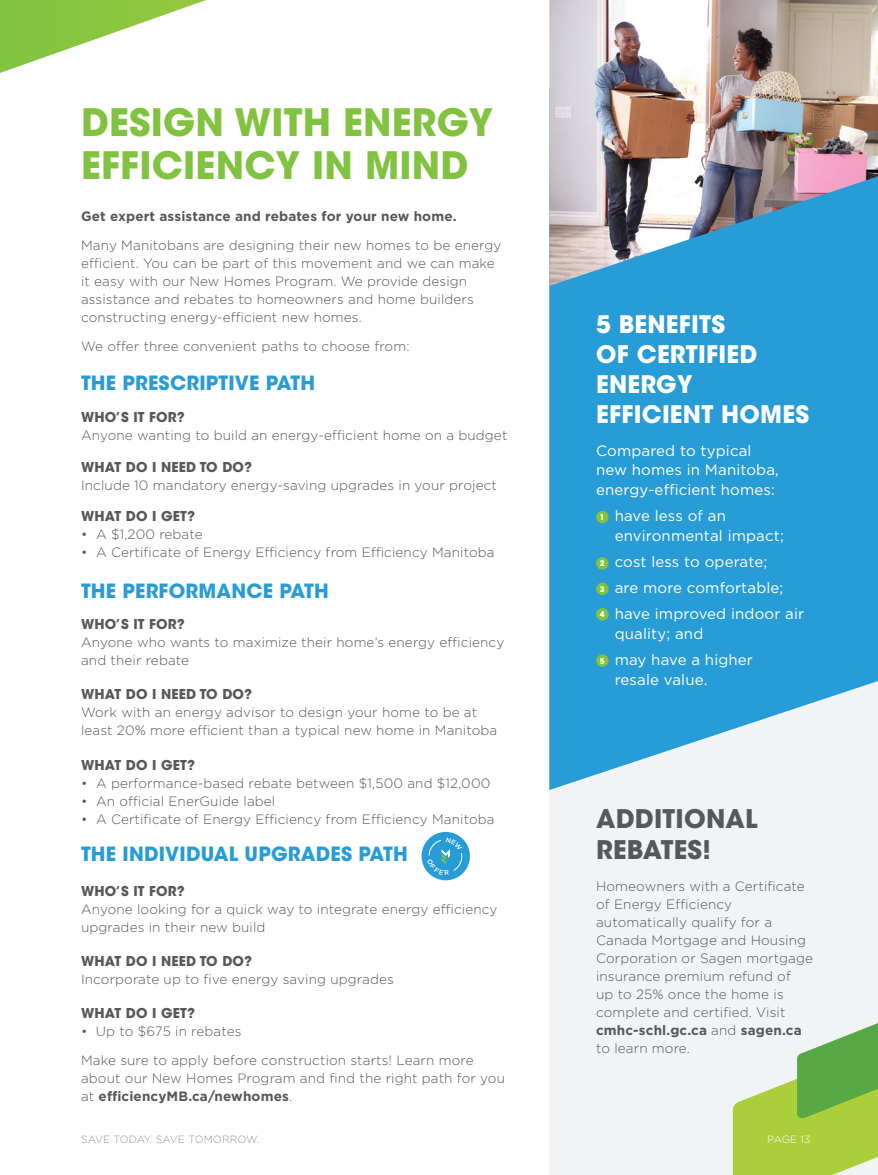
<style>
.page{position:relative;width:878px;height:1175px;background:#fff}
.page>*{position:absolute;margin:0;border:0;box-sizing:border-box;transform-origin:0 0}
.t1{font:700 37.5px/43.5px "ITC Avant Garde Std";letter-spacing:.005em;color:#81c340}
.t2{font:700 25.5px/31.5px "ITC Avant Garde Std";letter-spacing:.01em;color:#57585a}
.t3{font:700 24px/30px "ITC Avant Garde Std";letter-spacing:.01em;color:#fff}
.body{font:700 19.5px "ITC Avant Garde Std";letter-spacing:.01em;color:#289cd7}
.body-2{font:15px/19.5px "Gotham";letter-spacing:.01em;color:#fff}
.body-3{font:300 13.5px/18px "Gotham";letter-spacing:.01em;color:#57585a}
.t4{font:700 13.5px "ITC Avant Garde Std";letter-spacing:.015em;color:#57585a}
.body-4{font:700 13.5px "Gotham";letter-spacing:.01em;color:#57585a}
.t5{font:300 10.5px "Gotham";letter-spacing:-.005em;color:#939598}
.t6{font:300 10.5px "Gotham";letter-spacing:-.01em;color:#fff}
.t7{font:700 7.8px "ITC Avant Garde Std";color:#fff}
.s1{font-weight:700}
</style>
<div class="page">
<div style="left:550px;top:790px;width:328px;height:384px;background:#f2f3f4"></div>
<svg style="left:549px;top:286px;width:329px;height:504px;background:#3da5da"></svg>
<svg style="left:0;top:0;width:206px;height:73px"></svg>
<svg style="left:732px;top:1008px;width:146px;height:166px"></svg>
<div style="left:596px;top:511px;width:12px;height:12px;background:#81c340;border-radius:50%"></div>
<div style="left:596px;top:557px;width:12px;height:12px;background:#81c340;border-radius:50%"></div>
<div style="left:596px;top:582px;width:12px;height:13px;background:#81c340;border-radius:50%"></div>
<div style="left:596px;top:608px;width:12px;height:12px;background:#81c340;border-radius:50%"></div>
<div style="left:596px;top:654px;width:12px;height:13px;background:#81c340;border-radius:50%"></div>
<img style="left:549px;top:0;width:329px;height:286px">
<div style="left:421px;top:832px;width:49px;height:48px;background:#289cd7;border-radius:50%"></div>
<svg style="left:427px;top:837px;width:36px;height:38px"></svg>
<h1 class="t1" style="left:81px;top:100px;width:413px">DESIGN WITH ENERGY<br>EFFICIENCY IN MIND</h1>
<p class="body-4" style="left:81px;top:207px;width:377px">Get expert assistance and rebates for your new home.</p>
<p class="body-3" style="left:81px;top:236px;width:422px">Many Manitobans are designing their new homes to be energy efficient. You can be part of this movement and we can make it easy with our New Homes Program. We provide design assistance and rebates to homeowners and home builders constructing energy-efficient new homes.</p>
<p class="body-3" style="left:81px;top:336px;width:330px">We offer three convenient paths to choose from:</p>
<h3 class="body" style="left:81px;top:370px;width:236px">THE PRESCRIPTIVE PATH</h3>
<h4 class="t4" style="left:81px;top:408px;width:105px">WHO’S IT FOR?</h4>
<p class="body-3" style="left:81px;top:426px;width:428px">Anyone wanting to build an energy-efficient home on a budget</p>
<h4 class="t4" style="left:81px;top:458px;width:173px">WHAT DO I NEED TO DO?</h4>
<p class="body-3" style="left:81px;top:475px;width:417px">Include 10 mandatory energy-saving upgrades in your project</p>
<h4 class="t4" style="left:81px;top:507px;width:115px">WHAT DO I GET?</h4>
<p class="body-3" style="left:81px;top:525px;width:123px">• A $1,200 rebate</p>
<p class="body-3" style="left:81px;top:543px;width:415px">• A Certificate of Energy Efficiency from Efficiency Manitoba</p>
<h3 class="body" style="left:81px;top:577px;width:249px">THE PERFORMANCE PATH</h3>
<h4 class="t4" style="left:81px;top:615px;width:105px">WHO’S IT FOR?</h4>
<p class="body-3" style="left:81px;top:633px;width:425px">Anyone who wants to maximize their home’s energy efficiency and their rebate</p>
<h4 class="t4" style="left:81px;top:685px;width:173px">WHAT DO I NEED TO DO?</h4>
<p class="body-3" style="left:81px;top:703px;width:418px">Work with an energy advisor to design your home to be at least 20% more efficient than a typical new home in Manitoba</p>
<h4 class="t4" style="left:81px;top:755px;width:115px">WHAT DO I GET?</h4>
<p class="body-3" style="left:81px;top:773px;width:411px">• A performance-based rebate between $1,500 and $12,000</p>
<p class="body-3" style="left:81px;top:791px;width:196px">• An official EnerGuide label</p>
<p class="body-3" style="left:81px;top:809px;width:415px">• A Certificate of Energy Efficiency from Efficiency Manitoba</p>
<p class="body" style="left:81px;top:841px;width:328px">THE INDIVIDUAL UPGRADES PATH</p>
<h4 class="t4" style="left:81px;top:881px;width:105px">WHO’S IT FOR?</h4>
<p class="body-3" style="left:81px;top:899px;width:418px">Anyone looking for a quick way to integrate energy efficiency upgrades in their new build</p>
<h4 class="t4" style="left:81px;top:952px;width:173px">WHAT DO I NEED TO DO?</h4>
<p class="body-3" style="left:81px;top:969px;width:314px">Incorporate up to five energy saving upgrades</p>
<h4 class="t4" style="left:81px;top:1004px;width:115px">WHAT DO I GET?</h4>
<p class="body-3" style="left:81px;top:1021px;width:162px">• Up to $675 in rebates</p>
<p class="body-3" style="left:81px;top:1050px;width:425px">Make sure to apply before construction starts! Learn more about our New Homes Program and find the right path for you at <span class="s1">efficiencyMB.ca/newhomes</span>.</p>
<h3 class="t3" style="left:596px;top:309px;width:214px">5 BENEFITS<br>OF CERTIFIED<br>ENERGY<br>EFFICIENT HOMES</h3>
<p class="body-2" style="left:596px;top:440px;width:184px">Compared to typical new homes in Manitoba, energy‑efficient homes:</p>
<p class="body-2" style="left:614px;top:505px;width:171px">have less of an environmental impact;</p>
<p class="body-2" style="left:614px;top:551px;width:154px">cost less to operate;</p>
<p class="body-2" style="left:614px;top:577px;width:170px">are more comfortable;</p>
<p class="body-2" style="left:614px;top:604px;width:191px">have improved indoor air quality; and</p>
<p class="body-2" style="left:614px;top:649px;width:140px">may have a higher resale value.</p>
<p class="t7" style="left:600px;top:512px;width:6px">1</p>
<p class="t7" style="left:600px;top:558px;width:6px">2</p>
<p class="t7" style="left:600px;top:584px;width:6px">3</p>
<p class="t7" style="left:600px;top:609px;width:6px">4</p>
<p class="t7" style="left:600px;top:655px;width:6px">5</p>
<h3 class="t2" style="left:596px;top:802px;width:163px">ADDITIONAL<br>REBATES!</h3>
<p class="body-3" style="left:596px;top:876px;width:218px">Homeowners with a Certificate of Energy Efficiency automatically qualify for a<br>Canada Mortgage and Housing<br>Corporation or Sagen mortgage insurance premium refund of<br>up to 25% once the home is complete and certified. Visit <span class="s1">cmhc-schl.gc.ca</span> and <span class="s1">sagen.ca </span>to learn more.</p>
<p class="t5" style="left:81px;top:1132px;width:179px">SAVE TODAY. SAVE TOMORROW.</p>
<p class="t6" style="left:767px;top:1132px;width:45px">PAGE 13</p>
</div>
